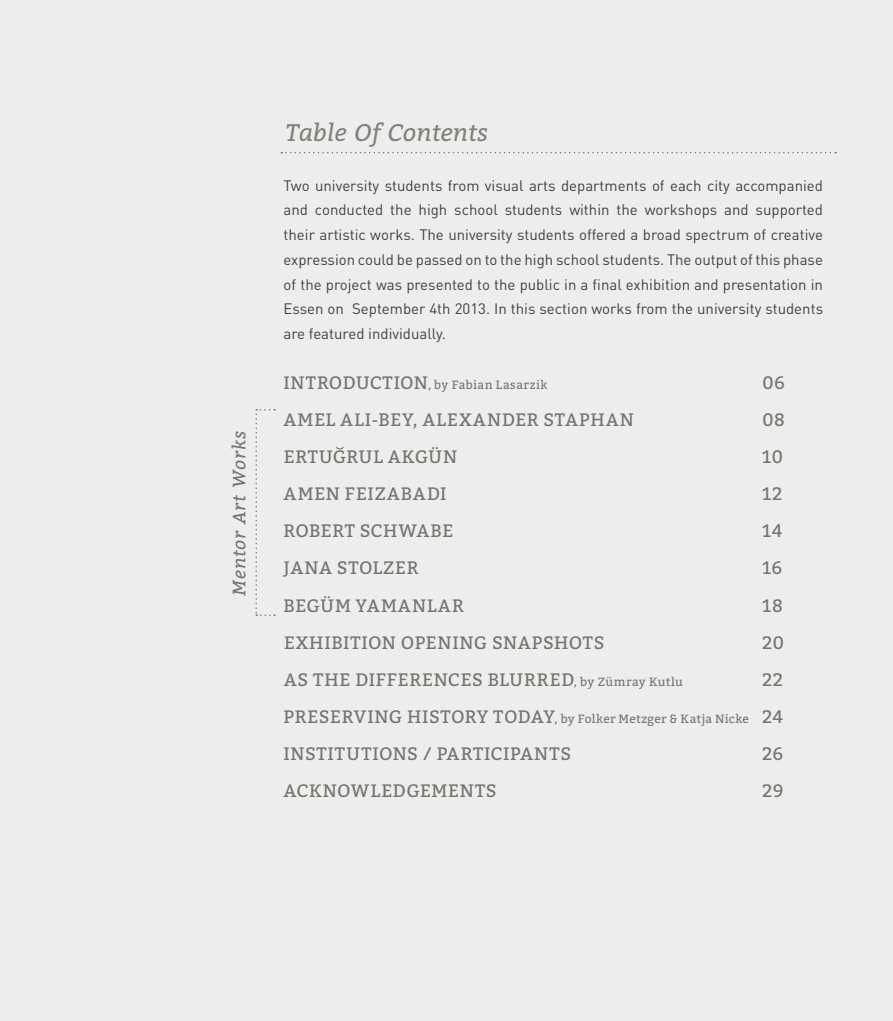
<style>
.page{position:relative;width:893px;height:1021px;background:#fff}
.page>*{position:absolute;margin:0;border:0;box-sizing:border-box;transform-origin:0 0}
.t1{font:italic 24px "Bitter";color:#828079}
.t2{font:18px "Bitter";letter-spacing:.035em;color:#76746d}
.t3{font:18px "Bitter";letter-spacing:.055em;color:#76746d}
.t4{font:italic 18px "Bitter";letter-spacing:.035em;color:#76746d}
.t5{font:15px/24.8px "DIN";color:#414042;text-align:justify}
.t6{font:12px "Bitter";letter-spacing:.025em;color:#76746d}
.s1{font-size:18px}
.s2{font-size:12px}
</style>
<div class="page">
<div style="left:0;top:0;width:893px;height:1020px;background:#ededee"></div>
<svg style="left:255px;top:409px;width:20px;height:207px"></svg>
<svg style="left:281px;top:152px;width:555px;height:1px"></svg>
<svg style="left:336px;top:446px;width:8px;height:4px"></svg>
<p class="t4" style="left:226px;top:596px;width:166px;rotate:-90deg">Mentor Art Works</p>
<h1 class="t1" style="left:286px;top:115px;width:204px">Table Of Contents</h1>
<p class="t5" style="left:284px;top:172px;width:541px">Two university students from visual arts departments of each city accompanied and conducted the high school students within the workshops and supported their artistic works. The university students offered a broad spectrum of creative expression could be passed on to the high school students. The output of this phase of the project was presented to the public in a final exhibition and presentation in Essen on September 4th 2013. In this section works from the university students are featured individually.</p>
<p class="t6" style="left:284px;top:377px;width:266px"><span class="s1">INTRODUCTION</span>, BY FABIAN LASARZIK</p>
<p class="t2" style="left:762px;top:372px;width:24px">06</p>
<p class="t3" style="left:284px;top:409px;width:352px">AMEL ALI-BEY, ALEXANDER STAPHAN</p>
<p class="t2" style="left:762px;top:409px;width:24px">08</p>
<p class="t2" style="left:284px;top:446px;width:175px">ERTUGRUL AKGÜN</p>
<p class="t2" style="left:762px;top:446px;width:22px">10</p>
<p class="t2" style="left:284px;top:483px;width:164px">AMEN FEIZABADI</p>
<p class="t2" style="left:762px;top:483px;width:22px">12</p>
<p class="t2" style="left:284px;top:520px;width:171px">ROBERT SCHWABE</p>
<p class="t2" style="left:762px;top:520px;width:22px">14</p>
<p class="t2" style="left:284px;top:557px;width:136px">JANA STOLZER</p>
<p class="t2" style="left:762px;top:557px;width:22px">16</p>
<p class="t2" style="left:284px;top:594px;width:182px">BEGÜM YAMANLAR</p>
<p class="t2" style="left:762px;top:594px;width:22px">18</p>
<p class="t2" style="left:284px;top:632px;width:322px">EXHIBITION OPENING SNAPSHOTS</p>
<p class="t2" style="left:762px;top:632px;width:23px">20</p>
<p class="t2" style="left:284px;top:669px;width:401px">AS THE DIFFERENCES BLURRED<span class="s2">, BY ZÜMRAY KUTLU</span></p>
<p class="t2" style="left:762px;top:669px;width:23px">22</p>
<p class="t6" style="left:284px;top:711px;width:501px"><span class="s1">PRESERVING HISTORY TODAY</span>, BY FOLKER METZGER &amp; KATJA NICKE <span class="s1">24</span></p>
<p class="t2" style="left:284px;top:743px;width:289px">INSTITUTIONS / PARTICIPANTS</p>
<p class="t2" style="left:762px;top:743px;width:23px">26</p>
<p class="t2" style="left:284px;top:780px;width:215px">ACKNOWLEDGEMENTS</p>
<p class="t2" style="left:762px;top:780px;width:23px">29</p>
</div>
